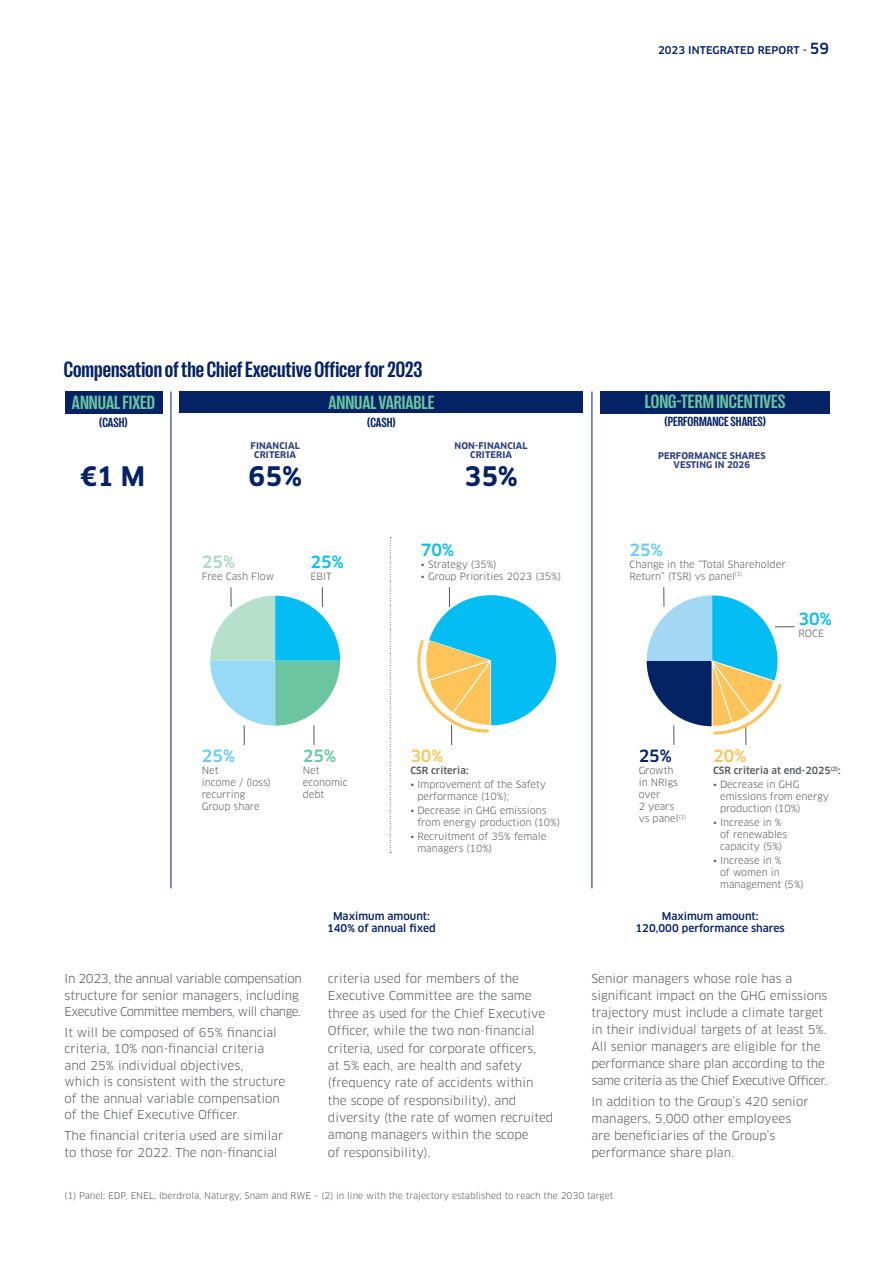
<style>
.page{position:relative;width:893px;height:1263px;background:#fff}
.page>*{position:absolute;margin:0;border:0;box-sizing:border-box;transform-origin:0 0}
.t1{font:700 26.4px "Clan OT";color:#052265}
.t2{font:700 condensed 22.5px "Right Grotesk";color:#052265}
.t3{font:700 condensed 19.5px "Right Grotesk";color:#6ac5a0}
.t4{font:500 16.5px "Clan OT";color:#04bdf2}
.t5{font:500 16.5px "Clan OT";color:#64cdf5}
.t6{font:500 16.5px "Clan OT";color:#fec459}
.t7{font:500 16.5px "Clan OT";color:#6ac5a0}
.t8{font:500 16.5px "Clan OT";color:#a8d9c3}
.t9{font:500 16.5px "Clan OT";color:#052265}
.t10{font:700 condensed 13.5px "Right Grotesk";color:#052265}
.t11{font:12px/17.4px "Clan OT";color:#57585a}
.t12{font:12px/16.5px "Clan OT";letter-spacing:-.03em;color:#57585a}
.t13{font:500 10.5px/12px "Clan OT";color:#052265;text-align:center}
.t14{font:9.75px/12px "Clan OT";color:#57585a}
.t15{font:500 9.75px "Clan OT";color:#57585a}
.t16{font:9px "Clan OT";color:#57585a}
.t17{font:700 9px/9px "Clan OT";letter-spacing:.01em;color:#2e407b;text-align:center}
.s1{font-size:15px}
</style>
<div class="page">
<svg style="left:210px;top:587px;width:130px;height:158px"></svg>
<svg style="left:390px;top:537px;width:1px;height:316px"></svg>
<div style="left:65px;top:391px;width:97px;height:23px;background:#052265"></div>
<div style="left:179px;top:391px;width:404px;height:22px;background:#052265"></div>
<div style="left:600px;top:391px;width:230px;height:22px;background:#052265"></div>
<hr style="left:592px;top:391px;width:1px;height:497px;background:#052265">
<hr style="left:171px;top:391px;width:1px;height:497px;background:#052265">
<svg style="left:418px;top:587px;width:138px;height:158px"></svg>
<svg style="left:647px;top:587px;width:147px;height:158px"></svg>
<p class="t13" style="left:658px;top:44px;width:173px">2023 INTEGRATED REPORT - <span class="s1">59</span></p>
<p class="t2" style="left:64px;top:357px;width:360px">Compensation of the Chief Executive Officer for 2023</p>
<p class="t3" style="left:72px;top:392px;width:85px">ANNUAL FIXED</p>
<p class="t10" style="left:99px;top:415px;width:30px">(CASH)</p>
<p class="t1" style="left:80px;top:461px;width:67px">€1 M</p>
<p class="t17" style="left:251px;top:441px;width:51px">FINANCIAL<br>CRITERIA</p>
<p class="t1" style="left:249px;top:461px;width:55px">65%</p>
<p class="t3" style="left:328px;top:392px;width:108px">ANNUAL VARIABLE</p>
<p class="t10" style="left:367px;top:415px;width:30px">(CASH)</p>
<p class="t17" style="left:455px;top:441px;width:75px">NON-FINANCIAL<br>CRITERIA</p>
<p class="t1" style="left:465px;top:461px;width:55px">35%</p>
<p class="t8" style="left:202px;top:552px;width:35px">25%</p>
<p class="t14" style="left:202px;top:570px;width:74px">Free Cash Flow</p>
<p class="t4" style="left:310px;top:552px;width:35px">25%</p>
<p class="t14" style="left:310px;top:570px;width:23px">EBIT</p>
<p class="t4" style="left:421px;top:540px;width:35px">70%</p>
<p class="t14" style="left:421px;top:558px;width:77px">• Strategy (35%)</p>
<p class="t14" style="left:421px;top:570px;width:142px">• Group Priorities 2023 (35%)</p>
<p class="t5" style="left:202px;top:746px;width:35px">25%</p>
<p class="t14" style="left:202px;top:764px;width:71px">Net<br>income / (loss)</p>
<p class="t14" style="left:202px;top:788px;width:45px">recurring</p>
<p class="t14" style="left:202px;top:800px;width:59px">Group share</p>
<p class="t7" style="left:303px;top:746px;width:35px">25%</p>
<p class="t14" style="left:303px;top:764px;width:18px">Net</p>
<p class="t14" style="left:303px;top:776px;width:47px">economic debt</p>
<p class="t6" style="left:410px;top:746px;width:35px">30%</p>
<p class="t15" style="left:410px;top:765px;width:60px">CSR criteria:</p>
<p class="t14" style="left:417px;top:778px;width:130px;text-indent:-7px">• Improvement of the Safety performance (10%);</p>
<p class="t14" style="left:417px;top:805px;width:144px;text-indent:-7px">• Decrease in GHG emissions from energy production (10%)</p>
<p class="t14" style="left:417px;top:831px;width:130px;text-indent:-7px">• Recruitment of 35% female managers (10%)</p>
<p class="t3" style="left:645px;top:391px;width:142px">LONG-TERM INCENTIVES</p>
<p class="t10" style="left:664px;top:415px;width:103px">(PERFORMANCE SHARES)</p>
<p class="t17" style="left:658px;top:451px;width:109px">PERFORMANCE SHARES<br>VESTING IN 2026</p>
<p class="t5" style="left:630px;top:540px;width:35px">25%</p>
<p class="t14" style="left:630px;top:558px;width:157px">Change in the “Total Shareholder</p>
<p class="t14" style="left:630px;top:570px;width:114px">Return” (TSR) vs panel<sup>(1)</sup></p>
<p class="t4" style="left:799px;top:609px;width:35px">30%</p>
<p class="t14" style="left:799px;top:627px;width:27px">ROCE</p>
<p class="t9" style="left:639px;top:746px;width:35px">25%</p>
<p class="t14" style="left:639px;top:764px;width:41px">Growth in NRIgs</p>
<p class="t14" style="left:639px;top:788px;width:49px">over<br>2 years vs panel<sup>(1)</sup></p>
<p class="t6" style="left:713px;top:746px;width:35px">20%</p>
<p class="t15" style="left:713px;top:765px;width:129px">CSR criteria at end-2025<sup>(2)</sup>:</p>
<p class="t14" style="left:720px;top:778px;width:111px;text-indent:-7px">• Decrease in GHG emissions from energy production (10%)</p>
<p class="t14" style="left:720px;top:817px;width:69px;text-indent:-7px">• Increase in % of renewables capacity (5%)</p>
<p class="t14" style="left:720px;top:855px;width:85px;text-indent:-7px">• Increase in %<br>of women in management (5%)</p>
<p class="t12" style="left:65px;top:970px;width:239px">In 2023, the annual variable compensation structure for senior managers, including<br>Executive Committee members, will change.</p>
<p class="t11" style="left:65px;top:1024px;width:222px;line-height:16.5px">It will be composed of 65% financial criteria, 10% non-financial criteria and 25% individual objectives,<br>which is consistent with the structure of the annual variable compensation of the Chief Executive Officer.</p>
<p class="t11" style="left:65px;top:1127px;width:220px;line-height:16.5px">The financial criteria used are similar to those for 2022. The non-financial</p>
<p class="t13" style="left:327px;top:910px;width:110px">Maximum amount:<br>140% of annual fixed</p>
<p class="t13" style="left:635px;top:910px;width:151px">Maximum amount:<br>120,000 performance shares</p>
<p class="t11" style="left:328px;top:970px;width:227px">criteria used for members of the Executive Committee are the same three as used for the Chief Executive Officer, while the two non-financial criteria, used for corporate officers,<br>at 5% each, are health and safety (frequency rate of accidents within the scope of responsibility), and diversity (the rate of women recruited among managers within the scope<br>of responsibility).</p>
<p class="t11" style="left:591px;top:970px;width:237px;line-height:17px">Senior managers whose role has a significant impact on the GHG emissions trajectory must include a climate target in their individual targets of at least 5%.<br>All senior managers are eligible for the performance share plan according to the same criteria as the Chief Executive Officer.</p>
<p class="t11" style="left:591px;top:1093px;width:219px;line-height:17px">In addition to the Group’s 420 senior managers, 5,000 other employees are beneficiaries of the Group’s performance share plan.</p>
<p class="t16" style="left:65px;top:1190px;width:550px">(1) Panel: EDP, ENEL, Iberdrola, Naturgy, Snam and RWE – (2) in line with the trajectory established to reach the 2030 target</p>
</div>
